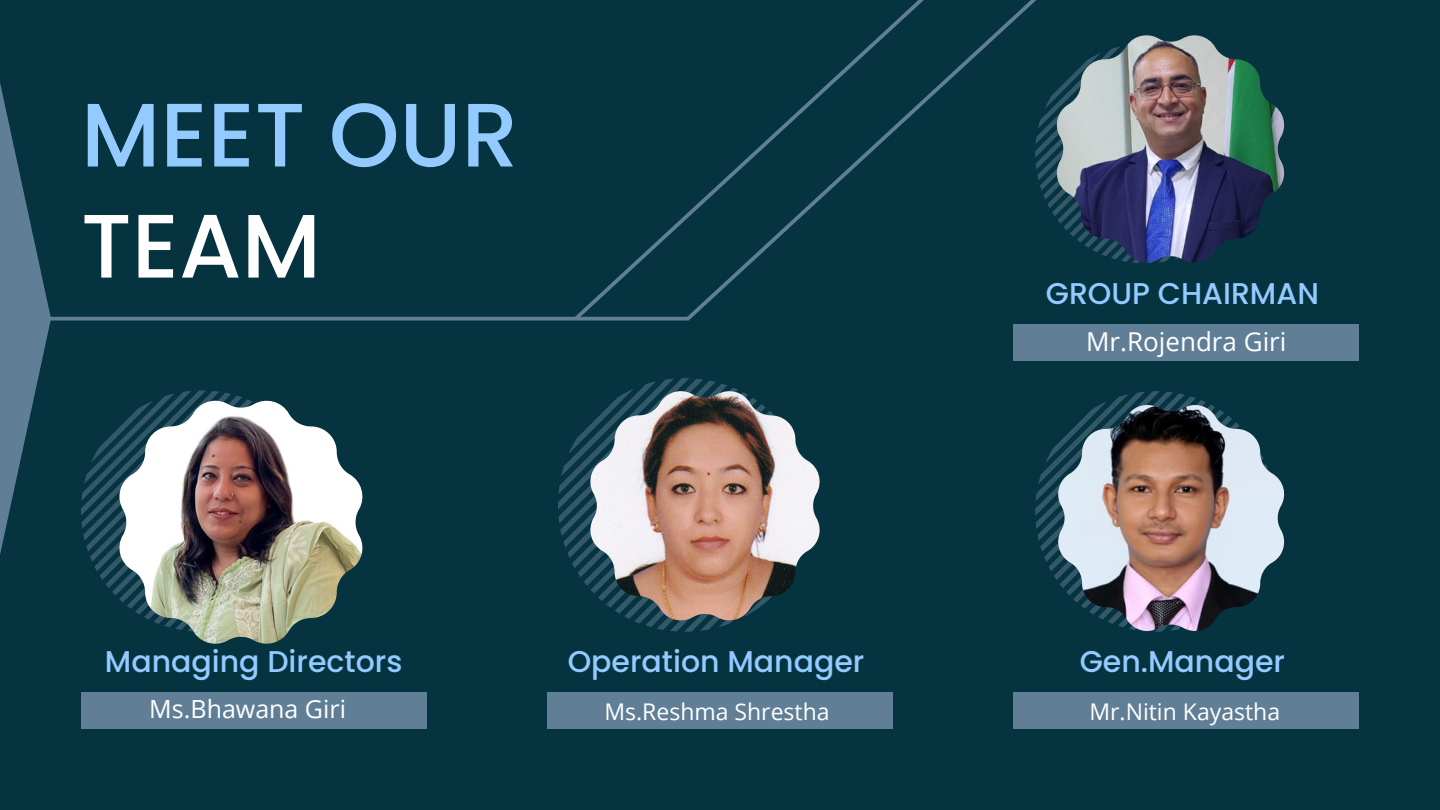
<style>
.page{position:relative;width:1440px;height:810px;background:#063340}
.page>*{position:absolute;margin:0;border:0;box-sizing:border-box;transform-origin:0 0}
.t1{font:500 90px "Poppins";color:#93caff}
.t2{font:500 90px "Poppins";color:#fff}
.t3{font:500 30px "Poppins";color:#93caff}
.t4{font:26px "Open Sans";color:#fff}
.t5{font:25px "Open Sans";color:#fff}
.t6{font:23px "Open Sans";color:#fff}
</style>
<div class="page">
<div style="left:1014px;top:324px;width:345px;height:37px;background:#607f96"></div>
<svg style="left:51px;top:317px;width:519px;height:4px;background:#55768c"></svg>
<svg style="left:570px;top:217px;width:113px;height:104px"></svg>
<svg style="left:683px;top:0;width:353px;height:321px"></svg>
<svg style="left:0;top:83px;width:51px;height:471px"></svg>
<div style="left:81px;top:692px;width:345px;height:37px;background:#607f96"></div>
<svg style="left:81px;top:390px;width:188px;height:205px"></svg>
<img style="left:119px;top:401px;width:243px;height:243px">
<div style="left:547px;top:692px;width:346px;height:37px;background:#607f96"></div>
<svg style="left:558px;top:378px;width:180px;height:254px"></svg>
<img style="left:590px;top:391px;width:230px;height:229px">
<div style="left:1014px;top:692px;width:345px;height:37px;background:#607f96"></div>
<svg style="left:1035px;top:391px;width:171px;height:241px"></svg>
<img style="left:1058px;top:405px;width:226px;height:226px">
<svg style="left:1035px;top:44px;width:22px;height:219px"></svg>
<img style="left:1057px;top:35px;width:227px;height:228px">
<h3 class="t1" style="left:81px;top:72px;width:439px">MEET OUR</h3>
<h3 class="t2" style="left:81px;top:183px;width:242px">TEAM</h3>
<p class="t3" style="left:105px;top:641px;width:299px">Managing Directors</p>
<h1 class="t5" style="left:149px;top:692px;width:198px">Ms.Bhawana Giri</h1>
<h1 class="t3" style="left:568px;top:641px;width:298px">Operation Manager</h1>
<h2 class="t6" style="left:604px;top:695px;width:227px">Ms.Reshma Shrestha</h2>
<p class="t3" style="left:1046px;top:272px;width:275px">GROUP CHAIRMAN</p>
<h3 class="t4" style="left:1086px;top:323px;width:202px">Mr.Rojendra Giri</h3>
<p class="t3" style="left:1080px;top:641px;width:207px">Gen.Manager</p>
<h4 class="t6" style="left:1089px;top:695px;width:192px">Mr.Nitin Kayastha</h4>
</div>
